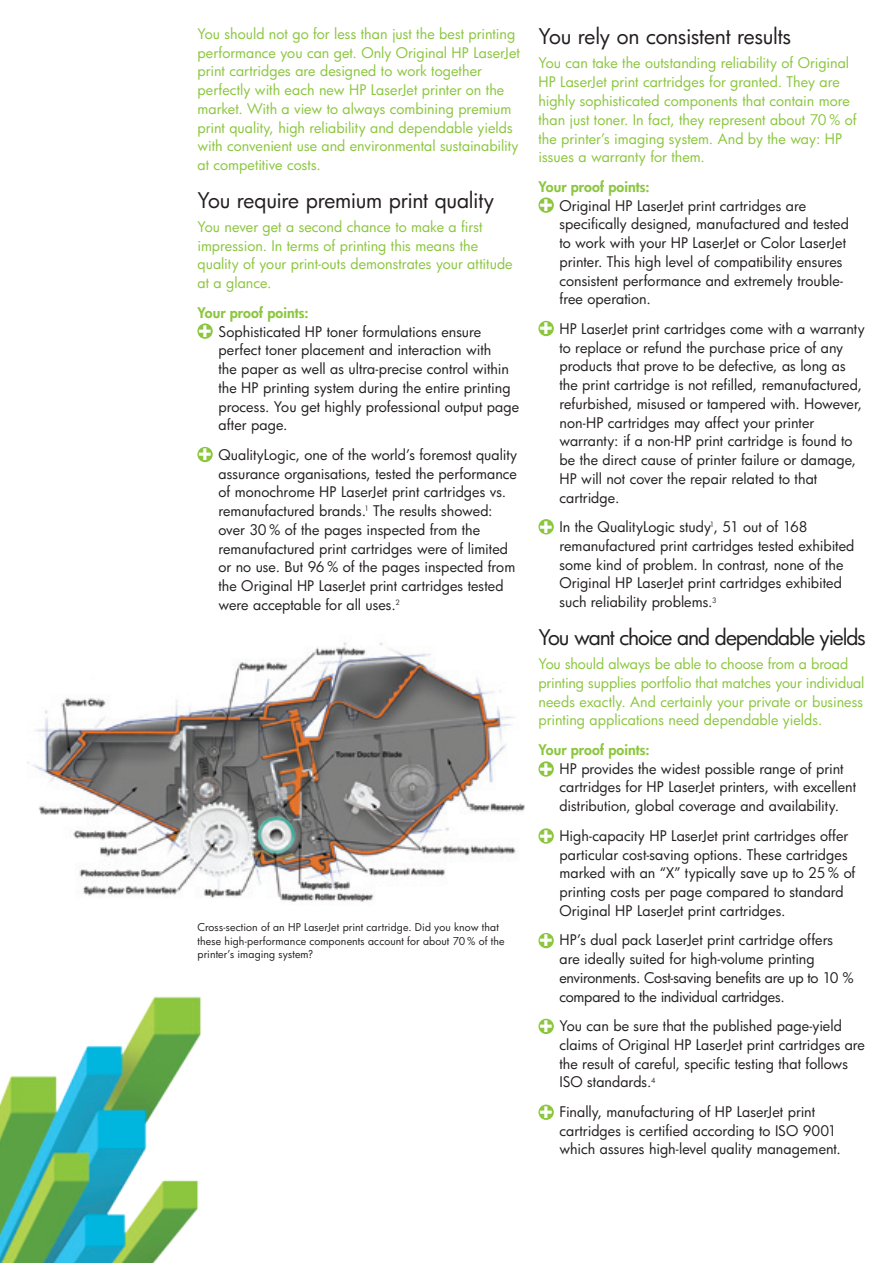
<style>
.page{position:relative;width:893px;height:1263px;background:#fff}
.page>*{position:absolute;margin:0;border:0;box-sizing:border-box;transform-origin:0 0}
.t1{font:21px "HP Futura";letter-spacing:-.025em;color:#231f20}
.t2{font:21px "HP Futura";letter-spacing:-.05em;color:#231f20}
.t3{font:14.25px/18.8px "HP Futura";color:#231f20}
.t4{font:14.25px/18.8px "HP Futura";color:#8bc63e}
.t5{font:800 14.25px "HP Futura";letter-spacing:.005em;color:#8bc63e}
.t6{font:10.5px/13.5px "HP Futura";letter-spacing:.01em;color:#231f20}
</style>
<div class="page">
<img style="left:27px;top:642px;width:498px;height:260px">
<img style="left:0;top:996px;width:201px;height:267px">
<svg style="left:197px;top:323px;width:16px;height:16px"></svg>
<svg style="left:197px;top:447px;width:16px;height:15px"></svg>
<svg style="left:538px;top:197px;width:16px;height:16px"></svg>
<svg style="left:538px;top:321px;width:16px;height:15px"></svg>
<svg style="left:538px;top:519px;width:16px;height:15px"></svg>
<svg style="left:538px;top:761px;width:16px;height:16px"></svg>
<svg style="left:538px;top:828px;width:16px;height:16px"></svg>
<svg style="left:538px;top:933px;width:16px;height:15px"></svg>
<svg style="left:538px;top:1019px;width:16px;height:15px"></svg>
<svg style="left:538px;top:1104px;width:16px;height:16px"></svg>
<svg style="left:199px;top:325px;width:12px;height:12px"></svg>
<svg style="left:199px;top:449px;width:12px;height:11px"></svg>
<svg style="left:540px;top:199px;width:12px;height:12px"></svg>
<svg style="left:540px;top:323px;width:12px;height:11px"></svg>
<svg style="left:540px;top:521px;width:12px;height:12px"></svg>
<svg style="left:540px;top:763px;width:12px;height:12px"></svg>
<svg style="left:540px;top:830px;width:12px;height:12px"></svg>
<svg style="left:540px;top:935px;width:12px;height:11px"></svg>
<svg style="left:540px;top:1020px;width:12px;height:12px"></svg>
<svg style="left:540px;top:1106px;width:12px;height:12px"></svg>
<p class="t4" style="left:197px;top:24px;width:324px">You should not go for less than just the best printing performance you can get. Only Original HP LaserJet print cartridges are designed to work together perfectly with each new HP LaserJet printer on the market. With a view to always combining premium print quality, high reliability and dependable yields with convenient use and environmental sustainability at competitive costs.</p>
<h1 class="t1" style="left:197px;top:186px;width:298px">You require premium print quality</h1>
<p class="t4" style="left:197px;top:217px;width:317px">You never get a second chance to make a first impression. In terms of printing this means the quality of your print-outs demonstrates your attitude at a glance.</p>
<p class="t5" style="left:197px;top:303px;width:112px">Your proof points:</p>
<p class="t3" style="left:218px;top:322px;width:302px">Sophisticated HP toner formulations ensure perfect toner placement and interaction with<br>the paper as well as ultra-precise control within the HP printing system during the entire printing process. You get highly professional output page after page.</p>
<p class="t3" style="left:218px;top:445px;width:300px">QualityLogic, one of the world’s foremost quality assurance organisations, tested the performance of monochrome HP LaserJet print cartridges vs. remanufactured brands.<sup>1</sup> The results showed: over 30 % of the pages inspected from the remanufactured print cartridges were of limited or no use. But 96 % of the pages inspected from the Original HP LaserJet print cartridges tested were acceptable for all uses.<sup>2</sup></p>
<p class="t6" style="left:197px;top:920px;width:309px">Cross-section of an HP LaserJet print cartridge. Did you know that these high-performance components account for about 70 % of the printer’s imaging system?</p>
<h1 class="t1" style="left:538px;top:22px;width:254px">You rely on consistent results</h1>
<p class="t4" style="left:538px;top:54px;width:320px">You can take the outstanding reliability of Original HP LaserJet print cartridges for granted. They are highly sophisticated components that contain more than just toner. In fact, they represent about 70 % of the printer’s imaging system. And by the way: HP issues a warranty for them.</p>
<p class="t5" style="left:538px;top:177px;width:112px">Your proof points:</p>
<p class="t3" style="left:559px;top:196px;width:291px">Original HP LaserJet print cartridges are specifically designed, manufactured and tested to work with your HP LaserJet or Color LaserJet printer. This high level of compatibility ensures consistent performance and extremely trouble&shy;free operation.</p>
<p class="t3" style="left:559px;top:319px;width:307px">HP LaserJet print cartridges come with a warranty to replace or refund the purchase price of any products that prove to be defective, as long as the print cartridge is not refilled, remanufactured, refurbished, misused or tampered with. However, non-HP cartridges may affect your printer warranty: if a non-HP print cartridge is found to be the direct cause of printer failure or damage, HP will not cover the repair related to that cartridge.</p>
<p class="t3" style="left:559px;top:517px;width:296px;text-indent:-21px">I n the QualityLogic study<sup>1</sup>, 51 out of 168 remanufactured print cartridges tested exhibited some kind of problem. In contrast, none of the Original HP LaserJet print cartridges exhibited such reliability problems.<sup>3</sup></p>
<h1 class="t2" style="left:538px;top:623px;width:329px">You want choice and dependable yields</h1>
<p class="t4" style="left:538px;top:654px;width:328px">You should always be able to choose from a broad printing supplies portfolio that matches your individual needs exactly. And certainly your private or business printing applications need dependable yields.</p>
<p class="t5" style="left:538px;top:740px;width:112px">Your proof points:</p>
<p class="t3" style="left:559px;top:759px;width:298px">HP provides the widest possible range of print cartridges for HP LaserJet printers, with excellent distribution, global coverage and availability.</p>
<p class="t3" style="left:559px;top:826px;width:298px">High-capacity HP LaserJet print cartridges offer particular cost-saving options. These cartridges marked with an “X” typically save up to 25 % of printing costs per page compared to standard Original HP LaserJet print cartridges.</p>
<p class="t3" style="left:559px;top:930px;width:296px">HP’s dual pack LaserJet print cartridge offers are ideally suited for high-volume printing environments. Cost-saving benefits are up to 10 % compared to the individual cartridges.</p>
<p class="t3" style="left:559px;top:1016px;width:307px">You can be sure that the published page-yield claims of Original HP LaserJet print cartridges are the result of careful, specific testing that follows ISO standards.<sup>4</sup></p>
<p class="t3" style="left:559px;top:1102px;width:283px;text-indent:-21px">Finally, manufacturing of HP LaserJet print cartridges is certified according to ISO 9001 which assures high-level quality management.</p>
</div>
